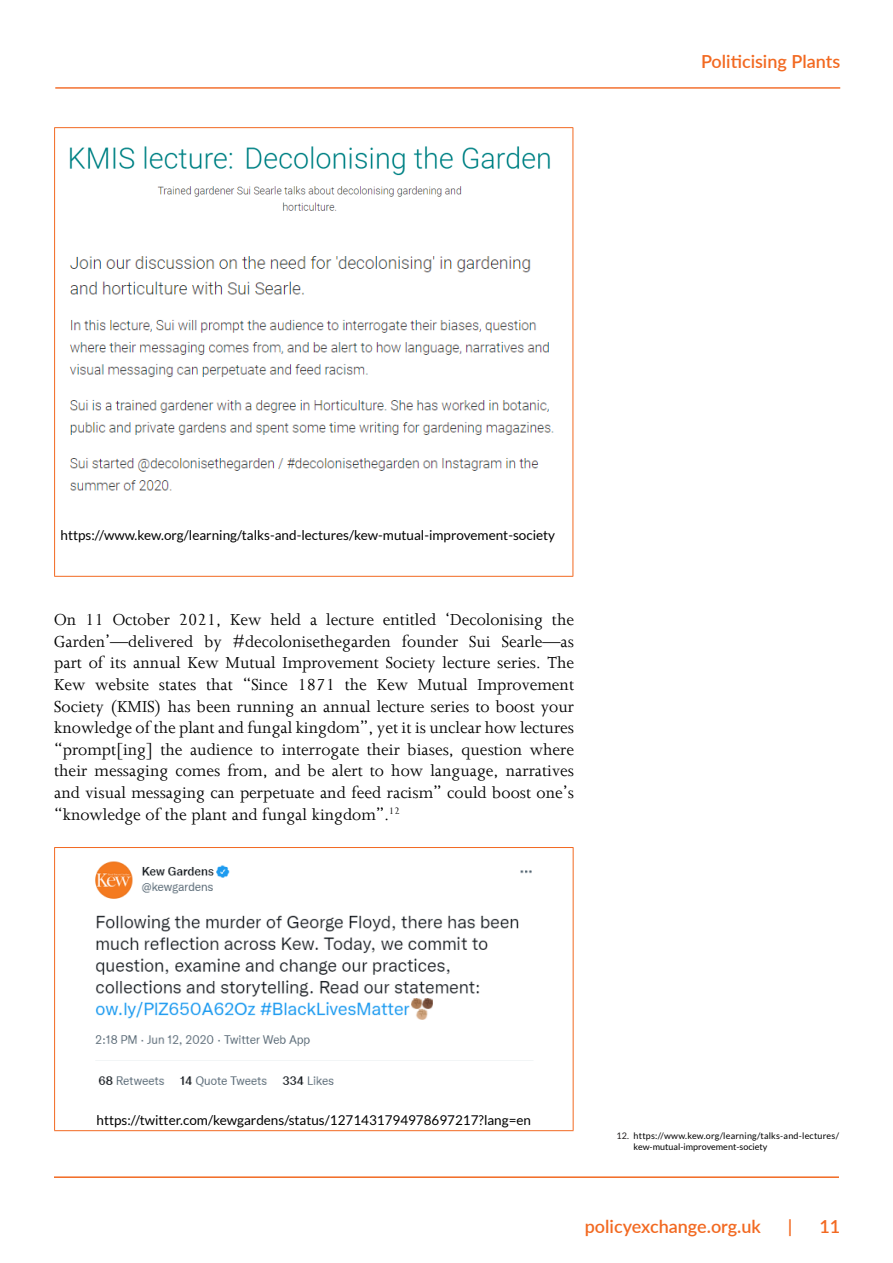
<style>
.page{position:relative;width:893px;height:1263px;background:#fff}
.page>*{position:absolute;margin:0;border:0;box-sizing:border-box;transform-origin:0 0}
.First_para_body{font:18px/21.6px "Joanna";color:#000;text-align:justify}
.t1{font:600 18px "Lato";color:#f26921}
.t2{font:13.5px "Lato";color:#000}
.t3{font:9px/10.8px "Lato";letter-spacing:.025em;color:#000}
.s1{color:#231f20}
</style>
<div class="page">
<hr style="left:55px;top:87px;width:785px;height:2px;background:#f37130">
<hr style="left:54px;top:1176px;width:785px;height:2px;background:#f26921">
<hr style="left:54px;top:127px;width:519px;height:1px;background:#f26921">
<hr style="left:54px;top:128px;width:1px;height:448px;background:#f26921">
<hr style="left:573px;top:128px;width:1px;height:448px;background:#f26921">
<hr style="left:54px;top:576px;width:519px;height:1px;background:#f26921">
<img style="left:69px;top:146px;width:481px;height:65px">
<img style="left:69px;top:256px;width:485px;height:235px">
<hr style="left:54px;top:847px;width:519px;height:1px;background:#f26921">
<hr style="left:54px;top:848px;width:1px;height:282px;background:#f26921">
<hr style="left:573px;top:848px;width:1px;height:282px;background:#f26921">
<hr style="left:54px;top:1130px;width:519px;height:1px;background:#f26921">
<img style="left:95px;top:861px;width:438px;height:226px">
<p class="t1" style="left:701px;top:49px;width:141px">Politicising Plants</p>
<p class="t2" style="left:61px;top:527px;width:496px">https://www.kew.org/learning/talks-and-lectures/kew-mutual-improvement-society</p>
<p class="First_para_body" style="left:54px;top:609px;width:521px">On 11 October 2021, Kew held a lecture entitled ‘Decolonising the Garden’—delivered by #decolonisethegarden founder Sui Searle—as part of its annual Kew Mutual Improvement Society lecture series. The Kew website states that “Since 1871 the Kew Mutual Improvement Society (KMIS) has been running an annual lecture series to boost your knowledge of the plant and fungal kingdom”, yet it is unclear how lectures “prompt[ing] the audience to interrogate their biases, question where their messaging comes from, and be alert to how language, narratives and visual messaging can perpetuate and feed racism” could boost one’s “knowledge of the plant and fungal kingdom”.<sup>12</sup></p>
<p class="t2" style="left:97px;top:1112px;width:436px">https://twitter.com/kewgardens/status/1271431794978697217?lang=en</p>
<p class="t3" style="left:634px;top:1130px;width:207px;text-indent:-17px"><span class="s1">12.</span> https://www.kew.org/learning/talks-and-lectures/ kew-mutual-improvement-society</p>
<p class="t1" style="left:585px;top:1213px;width:178px">policyexchange.org.uk</p>
<p class="t1" style="left:788px;top:1213px;width:6px">|</p>
<p class="t1" style="left:819px;top:1213px;width:22px">11</p>
</div>
